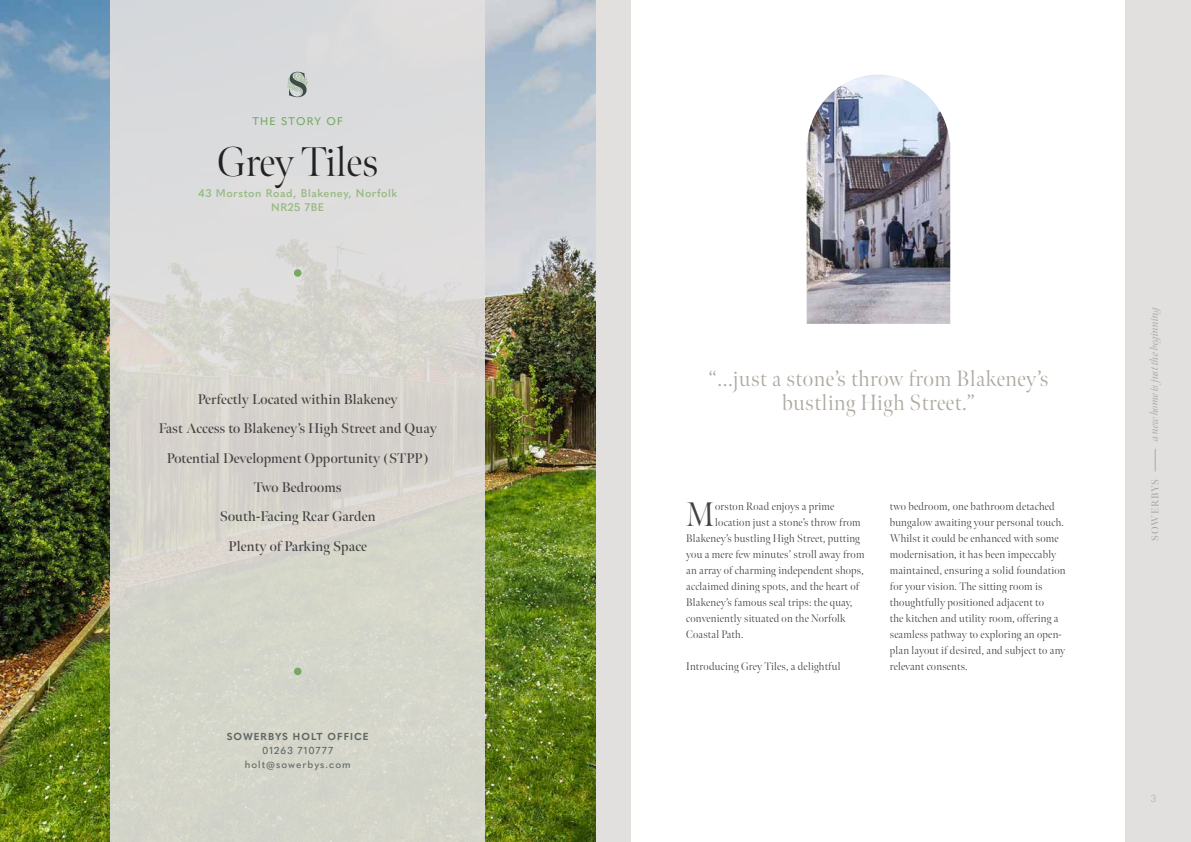
<style>
.page{position:relative;width:1191px;height:842px;background:#fff}
.page>*{position:absolute;margin:0;border:0;box-sizing:border-box;transform-origin:0 0}
.t1{font:300 41.5px "Meno Banner";letter-spacing:-.005em;color:#222223}
.t2{font:300 34px "Meno Banner";color:#434141}
.t3{font:300 22px/24px "Meno Banner";letter-spacing:.025em;color:#ada8a0;text-align:center}
.t4{font:600 14px/29.3px "Meno Banner";letter-spacing:.01em;color:#434141;text-align:center}
.t5{font:300 11px/16px "Meno Banner";letter-spacing:.02em;color:#434141}
.t6{font:600 11px/14px "Quasimoda";letter-spacing:.05em;color:#96ba81;text-align:center}
.t7{font:italic 11px "Meno Banner";letter-spacing:-.01em;color:#ada8a0}
.t8{font:500 11px "Quasimoda";letter-spacing:.1em;color:#76aa62}
.t9{font:500 10px/14px "Quasimoda";letter-spacing:.1em;color:#5e6662;text-align:center}
.t10{font:700 10px "Quasimoda";letter-spacing:.1em;color:#5e6662}
.t11{font:600 10px "Meno Banner";letter-spacing:.08em;color:#ada8a0}
.t12{font:300 10px "Quasimoda";color:#ada8a0}
</style>
<div class="page">
<div style="left:595px;top:0;width:596px;height:842px;background:#e2e0df"></div>
<svg style="left:1155px;top:449px;width:1px;height:22px"></svg>
<img style="left:0;top:0;width:595px;height:842px">
<div style="left:111px;top:0;width:374px;height:842px;background:linear-gradient(to right,#d7d7d1,#d9d8d2)"></div>
<div style="left:294px;top:269px;width:7px;height:8px;background:#76aa62;border-radius:50%"></div>
<div style="left:294px;top:668px;width:7px;height:7px;background:#76aa62;border-radius:50%"></div>
<svg style="left:287px;top:72px;width:21px;height:25px"></svg>
<div style="left:631px;top:0;width:494px;height:842px;background:#fff"></div>
<img style="left:806px;top:75px;width:144px;height:249px">
<p class="t8" style="left:252px;top:113px;width:92px">THE STORY OF</p>
<h1 class="t1" style="left:217px;top:137px;width:163px">Grey Tiles</h1>
<p class="t6" style="left:198px;top:186px;width:201px">43 Morston Road, Blakeney, Norfolk<br>NR25 7BE</p>
<p class="t4" style="left:159px;top:385px;width:279px">Perfectly Located within Blakeney<br>Fast Access to Blakeney’s High Street and Quay<br>Potential Development Opportunity (STPP)<br>Two Bedrooms<br>South-Facing Rear Garden<br>Plenty of Parking Space</p>
<p class="t10" style="left:227px;top:728px;width:143px">SOWERBYS HOLT OFFICE</p>
<p class="t9" style="left:245px;top:742px;width:107px">01263 710777 holt@sowerbys.com</p>
<h3 class="t3" style="left:708px;top:367px;width:341px">“...just a stone’s throw from Blakeney’s bustling High Street.”</h3>
<h2 class="t2" style="left:685px;top:494px;width:30px">M</h2>
<p class="t5" style="left:715px;top:498px;width:121px">orston Road enjoys a prime</p>
<p class="t5" style="left:715px;top:514px;width:147px">location just a stone’s throw from</p>
<p class="t5" style="left:686px;top:530px;width:175px">Blakeney’s bustling High Street, putting</p>
<p class="t5" style="left:686px;top:546px;width:180px">you a mere few minutes’ stroll away from</p>
<p class="t5" style="left:686px;top:562px;width:179px">an array of charming independent shops,</p>
<p class="t5" style="left:686px;top:578px;width:174px">acclaimed dining spots, and the heart of</p>
<p class="t5" style="left:686px;top:594px;width:168px">Blakeney’s famous seal trips: the quay,</p>
<p class="t5" style="left:686px;top:610px;width:161px">conveniently situated on the Norfolk</p>
<p class="t5" style="left:686px;top:626px;width:59px">Coastal Path.</p>
<p class="t5" style="left:686px;top:658px;width:156px">Introducing Grey Tiles, a delightful</p>
<p class="t5" style="left:889px;top:498px;width:177px">two bedroom, one bathroom detached bungalow awaiting your personal touch.<br>Whilst it could be enhanced with some modernisation, it has been impeccably maintained, ensuring a solid foundation for your vision. The sitting room is thoughtfully positioned adjacent to<br>the kitchen and utility room, offering a seamless pathway to exploring an open&shy;plan layout if desired, and subject to any relevant consents.</p>
<p class="t7" style="left:1147px;top:441px;width:138px;rotate:-90deg">a new home is just the beginning</p>
<p class="t11" style="left:1149px;top:541px;width:63px;rotate:-90deg">SOWERBYS</p>
<p class="t12" style="left:1150px;top:791px;width:7px">3</p>
</div>
